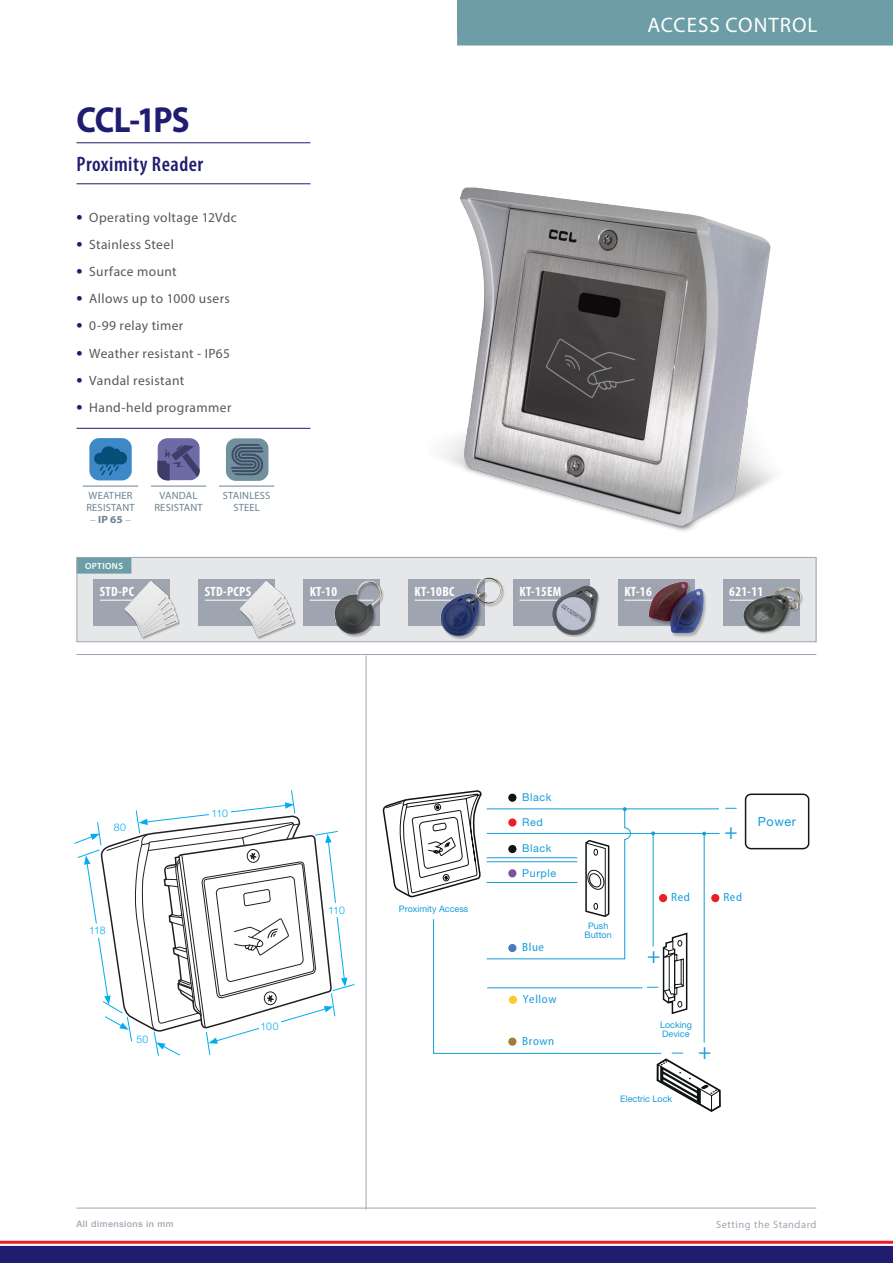
<style>
.page{position:relative;width:893px;height:1263px;background:#fff}
.page>*{position:absolute;margin:0;border:0;box-sizing:border-box;transform-origin:0 0}
.t1{font:700 36.3px "Myriad Pro";letter-spacing:-.03em;color:#201c70;scale:.91 1}
.t2{font:22.05px "Myriad";color:#159dd9}
.t3{font:600 condensed 21px "Myriad Pro";letter-spacing:.025em;color:#201c70}
.t4{font:21px "Myriad Pro";letter-spacing:.045em;color:#fff}
.t5{font:13.5px "Myriad Pro";letter-spacing:.025em;color:#57585a}
.RelatedProd_Title{font:700 condensed 13.5px "Myriad Pro";letter-spacing:.025em;color:#fff}
.t6{font:12.6px "Helvetica Neue LT Std";letter-spacing:.05em;color:#159dd9}
.t7{font:semi-condensed 11.85px "Myriad Pro";letter-spacing:.05em;color:#159dd9}
.t8{font:10.8px "Helvetica Neue LT Std";letter-spacing:.05em;color:#159dd9}
.t9{font:10.5px/12px "Myriad Pro";letter-spacing:.02em;color:#6c8191;text-align:center}
.t10{font:10.5px "Myriad Pro";letter-spacing:.05em;color:#9ea5b0}
.Diagrams_Numbers{font:300 10.5px "Helvetica Neue LT Std";letter-spacing:-.015em;color:#00aeef}
.t11{font:9px/9px "Helvetica Neue LT Std";color:#159dd9}
.t12{font:500 9px "Helvetica Neue LT Std";letter-spacing:.05em;color:#9ea5b0}
.t13{font:600 9px "Myriad Pro";letter-spacing:.045em;color:#fff}
.s1{font-weight:700;font-size:18px;color:#201c70}
.s2{font-weight:300}
.s3{font-weight:700;font-stretch:semi-expanded}
</style>
<div class="page">
<hr style="left:0;top:1241px;width:893px;height:3px;background:#ee1d23">
<div style="left:0;top:1246px;width:893px;height:17px;background:#201c70"></div>
<hr style="left:77px;top:1208px;width:739px;height:1px;background:#9ea5b0">
<hr style="left:77px;top:654px;width:739px;height:1px;background:#9ea5b0">
<div style="left:457px;top:0;width:436px;height:46px;background:#6d9da6"></div>
<div style="left:77px;top:557px;width:739px;height:85px;background:#e6e7e9"></div>
<div style="left:77px;top:557px;width:54px;height:17px;background:#6d9da6"></div>
<div style="left:77px;top:557px;width:739px;height:85px;border:1px solid #9ea5b0"></div>
<hr style="left:366px;top:656px;width:1px;height:553px;background:#9ea5b0">
<div style="left:745px;top:793px;width:64px;height:56px;border:2px solid #15181a;border-radius:5px"></div>
<svg style="left:383px;top:791px;width:354px;height:321px"></svg>
<div style="left:508px;top:944px;width:8px;height:8px;background:#487abe;border-radius:50%"></div>
<div style="left:508px;top:794px;width:8px;height:8px;background:#0f1313;border-radius:50%"></div>
<div style="left:508px;top:1037px;width:8px;height:9px;background:#a47c37;border-radius:50%"></div>
<div style="left:711px;top:894px;width:8px;height:8px;background:#ec1d25;border-radius:50%"></div>
<div style="left:659px;top:894px;width:8px;height:8px;background:#ec1d25;border-radius:50%"></div>
<div style="left:508px;top:818px;width:8px;height:8px;background:#ec1d25;border-radius:50%"></div>
<div style="left:508px;top:869px;width:8px;height:8px;background:#79549c;border-radius:50%"></div>
<div style="left:508px;top:845px;width:8px;height:8px;background:#0f1313;border-radius:50%"></div>
<div style="left:509px;top:996px;width:8px;height:8px;background:#feca26;border-radius:50%"></div>
<svg style="left:74px;top:790px;width:281px;height:266px"></svg>
<div style="left:513px;top:579px;width:77px;height:47px;background:#9ea5b0"></div>
<hr style="left:519px;top:600px;width:64px;height:1px;background:#fff">
<div style="left:618px;top:579px;width:76px;height:47px;background:#9ea5b0"></div>
<hr style="left:624px;top:600px;width:64px;height:1px;background:#fff">
<div style="left:723px;top:579px;width:76px;height:47px;background:#9ea5b0"></div>
<hr style="left:729px;top:600px;width:64px;height:1px;background:#fff">
<div style="left:198px;top:579px;width:77px;height:47px;background:#9ea5b0"></div>
<hr style="left:205px;top:600px;width:64px;height:1px;background:#fff">
<div style="left:94px;top:579px;width:76px;height:47px;background:#9ea5b0"></div>
<hr style="left:100px;top:600px;width:64px;height:1px;background:#fff">
<div style="left:408px;top:579px;width:77px;height:47px;background:#9ea5b0"></div>
<hr style="left:415px;top:600px;width:63px;height:1px;background:#fff">
<div style="left:303px;top:579px;width:77px;height:47px;background:#9ea5b0"></div>
<hr style="left:310px;top:600px;width:63px;height:1px;background:#fff">
<img style="left:238px;top:580px;width:59px;height:61px">
<img style="left:122px;top:581px;width:59px;height:60px">
<img style="left:648px;top:581px;width:58px;height:56px">
<img style="left:743px;top:587px;width:60px;height:47px">
<img style="left:440px;top:577px;width:67px;height:64px">
<img style="left:333px;top:581px;width:54px;height:60px">
<img style="left:549px;top:585px;width:50px;height:52px">
<img style="left:443px;top:187px;width:332px;height:344px">
<hr style="left:77px;top:142px;width:233px;height:1px;background:#201c70">
<hr style="left:77px;top:183px;width:233px;height:1px;background:#201c70">
<hr style="left:77px;top:428px;width:233px;height:1px;background:#201c70">
<div style="left:89px;top:438px;width:43px;height:42px;background:#3d89c8;border-radius:10px"></div>
<svg style="left:94px;top:446px;width:33px;height:30px"></svg>
<hr style="left:83px;top:486px;width:55px;height:1px;background:#6c8191">
<hr style="left:219px;top:486px;width:55px;height:1px;background:#6c8191">
<div style="left:226px;top:438px;width:42px;height:43px;background:#73909f;border-radius:10px"></div>
<svg style="left:231px;top:444px;width:32px;height:31px"></svg>
<svg style="left:157px;top:438px;width:43px;height:42px;background:#676798"></svg>
<hr style="left:151px;top:486px;width:55px;height:1px;background:#6c8191">
<h1 class="t1" style="left:77px;top:96px;width:126px">CCL-1PS</h1>
<h3 class="t3" style="left:77px;top:152px;width:128px">Proximity Reader</h3>
<p class="t5" style="left:77px;top:209px;width:162px"><span class="s1">•</span> Operating voltage 12Vdc</p>
<p class="t5" style="left:77px;top:236px;width:99px"><span class="s1">•</span> Stainless Steel</p>
<p class="t5" style="left:77px;top:263px;width:102px"><span class="s1">•</span> Surface mount</p>
<p class="t5" style="left:77px;top:290px;width:155px"><span class="s1">•</span> Allows up to 1000 users</p>
<p class="t5" style="left:77px;top:318px;width:108px"><span class="s1">•</span> 0-99 relay timer</p>
<p class="t5" style="left:77px;top:345px;width:155px"><span class="s1">•</span> Weather resistant - IP65</p>
<p class="t5" style="left:77px;top:372px;width:109px"><span class="s1">•</span> Vandal resistant</p>
<p class="t5" style="left:77px;top:399px;width:156px"><span class="s1">•</span> Hand-held programmer</p>
<p class="t9" style="left:86px;top:489px;width:50px">WEATHER<br>RESISTANT <span class="s2">−</span> <span class="s3">IP 65</span> <span class="s2">−</span></p>
<p class="t9" style="left:223px;top:489px;width:49px">STAINLESS<br>STEEL</p>
<p class="t9" style="left:154px;top:489px;width:50px">VANDAL<br>RESISTANT</p>
<p class="t13" style="left:85px;top:560px;width:39px">OPTIONS</p>
<h3 class="t4" style="left:647px;top:12px;width:172px">ACC ESS CONTROL</h3>
<p class="RelatedProd_Title" style="left:100px;top:583px;width:36px">STD-PC</p>
<p class="RelatedProd_Title" style="left:205px;top:583px;width:48px">STD-PCPS</p>
<p class="RelatedProd_Title" style="left:310px;top:583px;width:29px">KT-10</p>
<p class="RelatedProd_Title" style="left:415px;top:583px;width:41px">KT-10BC</p>
<p class="RelatedProd_Title" style="left:519px;top:583px;width:44px">KT-15EM</p>
<p class="RelatedProd_Title" style="left:624px;top:583px;width:29px">KT-16</p>
<p class="RelatedProd_Title" style="left:729px;top:583px;width:35px">621-11</p>
<p class="Diagrams_Numbers" style="left:114px;top:821px;width:14px">80</p>
<p class="Diagrams_Numbers" style="left:89px;top:924px;width:18px">118</p>
<p class="Diagrams_Numbers" style="left:136px;top:1033px;width:14px">50</p>
<p class="Diagrams_Numbers" style="left:211px;top:806px;width:18px">110</p>
<p class="Diagrams_Numbers" style="left:261px;top:1019px;width:19px">100</p>
<p class="Diagrams_Numbers" style="left:328px;top:903px;width:18px">110</p>
<p class="t11" style="left:399px;top:904px;width:71px">Proximity Access</p>
<p class="t8" style="left:522px;top:791px;width:31px">Black</p>
<p class="t8" style="left:522px;top:816px;width:22px">Red</p>
<p class="t8" style="left:522px;top:841px;width:31px">Black</p>
<p class="t8" style="left:522px;top:866px;width:35px">Purple</p>
<p class="t7" style="left:522px;top:941px;width:23px">Blue</p>
<p class="t7" style="left:523px;top:992px;width:35px">Yellow</p>
<p class="t7" style="left:522px;top:1035px;width:34px">Brown</p>
<p class="t11" style="left:585px;top:921px;width:29px;text-align:center">Push<br>Button</p>
<p class="t2" style="left:724px;top:821px;width:15px">+</p>
<p class="t6" style="left:758px;top:814px;width:40px">Power</p>
<p class="t7" style="left:671px;top:891px;width:20px">Red</p>
<p class="t7" style="left:723px;top:891px;width:20px">Red</p>
<p class="t2" style="left:647px;top:945px;width:15px">+</p>
<p class="t11" style="left:660px;top:1020px;width:33px">Locking<br>Device</p>
<p class="t11" style="left:620px;top:1094px;width:54px">Electric Lock</p>
<p class="t2" style="left:698px;top:1041px;width:15px">+</p>
<p class="t12" style="left:77px;top:1218px;width:99px">All dimensions in mm</p>
<p class="t10" style="left:716px;top:1218px;width:102px">Setting the Standard</p>
</div>
